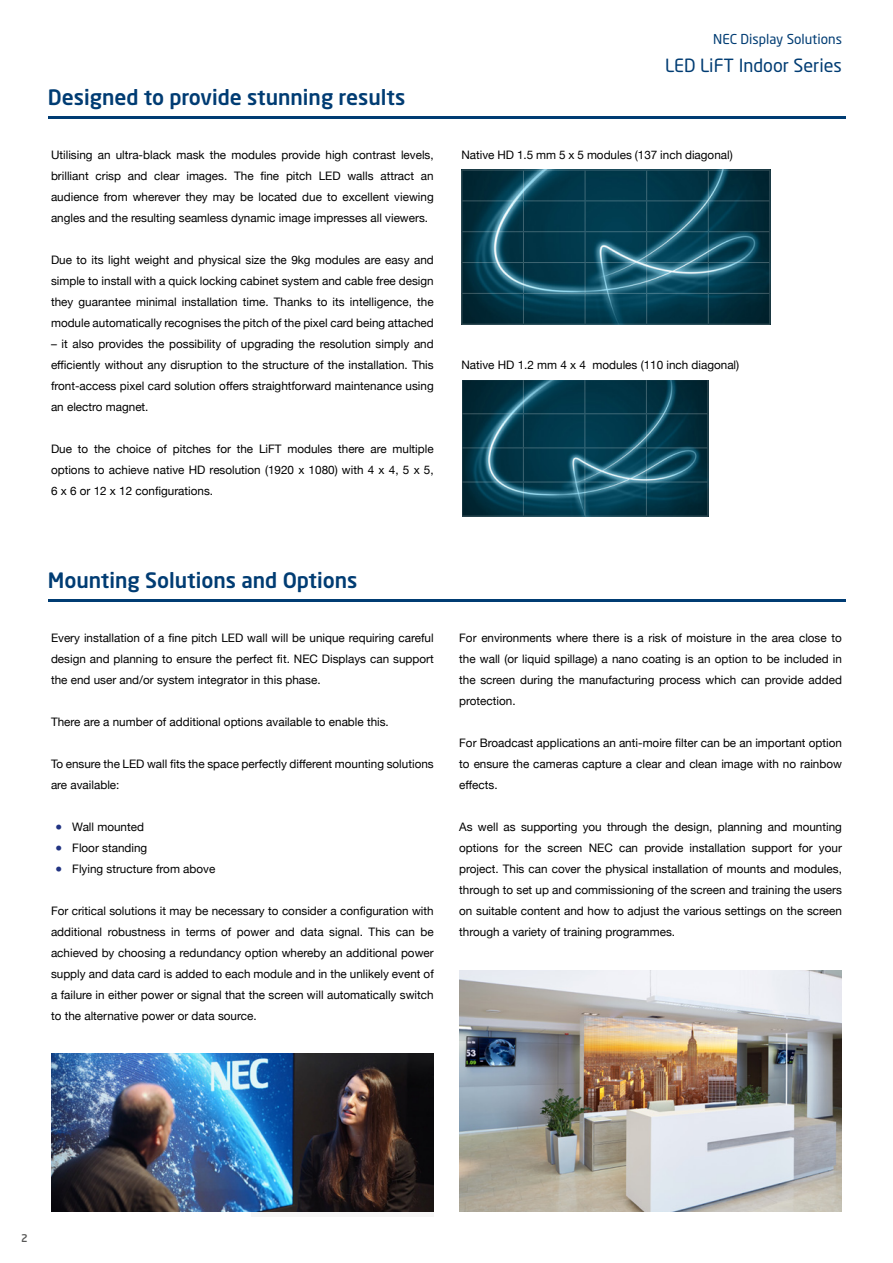
<style>
.page{position:relative;width:893px;height:1263px;background:#fff}
.page>*{position:absolute;margin:0;border:0;box-sizing:border-box;transform-origin:0 0}
.t1{font:500 21px "Neo Sans Pro";color:#003c73}
.t2{font:18px "Neo Sans Pro";color:#003c73}
.t3{font:13.5px "Neo Sans Pro";color:#003c73}
.t4{font:11.7px/21px "Helvetica Neue";color:#000;text-align:justify}
.t5{font:500 10.5px "Neo Sans Pro";color:#575756}
.s1{color:#213382}
</style>
<div class="page">
<hr style="left:48px;top:116px;width:797px;height:2px;background:#003c73">
<img style="left:462px;top:380px;width:245px;height:136px">
<hr style="left:523px;top:380px;width:1px;height:33px;background:#fff">
<hr style="left:584px;top:380px;width:1px;height:33px;background:#fff">
<hr style="left:646px;top:380px;width:1px;height:33px;background:#fff">
<hr style="left:523px;top:414px;width:1px;height:33px;background:#fff">
<hr style="left:584px;top:414px;width:1px;height:33px;background:#fff">
<hr style="left:646px;top:414px;width:1px;height:33px;background:#fff">
<hr style="left:523px;top:448px;width:1px;height:33px;background:#fff">
<hr style="left:584px;top:448px;width:1px;height:33px;background:#fff">
<hr style="left:646px;top:448px;width:1px;height:33px;background:#fff">
<hr style="left:523px;top:482px;width:1px;height:34px;background:#fff">
<hr style="left:584px;top:482px;width:1px;height:34px;background:#fff">
<hr style="left:646px;top:482px;width:1px;height:34px;background:#fff">
<hr style="left:462px;top:413px;width:61px;height:1px;background:#fff">
<hr style="left:523px;top:413px;width:62px;height:1px;background:#fff">
<hr style="left:585px;top:413px;width:61px;height:1px;background:#fff">
<hr style="left:646px;top:413px;width:61px;height:1px;background:#fff">
<hr style="left:462px;top:447px;width:61px;height:1px;background:#fff">
<hr style="left:523px;top:447px;width:62px;height:1px;background:#fff">
<hr style="left:585px;top:447px;width:61px;height:1px;background:#fff">
<hr style="left:646px;top:447px;width:61px;height:1px;background:#fff">
<hr style="left:462px;top:481px;width:61px;height:1px;background:#fff">
<hr style="left:523px;top:481px;width:62px;height:1px;background:#fff">
<hr style="left:585px;top:481px;width:61px;height:1px;background:#fff">
<hr style="left:646px;top:481px;width:61px;height:1px;background:#fff">
<img style="left:462px;top:171px;width:307px;height:153px">
<hr style="left:523px;top:170px;width:1px;height:30px;background:#fff">
<hr style="left:585px;top:170px;width:1px;height:30px;background:#fff">
<hr style="left:646px;top:170px;width:1px;height:30px;background:#fff">
<hr style="left:708px;top:170px;width:1px;height:30px;background:#fff">
<hr style="left:523px;top:201px;width:1px;height:30px;background:#fff">
<hr style="left:585px;top:201px;width:1px;height:30px;background:#fff">
<hr style="left:646px;top:201px;width:1px;height:30px;background:#fff">
<hr style="left:708px;top:201px;width:1px;height:30px;background:#fff">
<hr style="left:523px;top:232px;width:1px;height:30px;background:#fff">
<hr style="left:585px;top:232px;width:1px;height:30px;background:#fff">
<hr style="left:646px;top:232px;width:1px;height:30px;background:#fff">
<hr style="left:708px;top:232px;width:1px;height:30px;background:#fff">
<hr style="left:523px;top:263px;width:1px;height:30px;background:#fff">
<hr style="left:585px;top:263px;width:1px;height:30px;background:#fff">
<hr style="left:646px;top:263px;width:1px;height:30px;background:#fff">
<hr style="left:708px;top:263px;width:1px;height:30px;background:#fff">
<hr style="left:523px;top:294px;width:1px;height:30px;background:#fff">
<hr style="left:585px;top:294px;width:1px;height:30px;background:#fff">
<hr style="left:646px;top:294px;width:1px;height:30px;background:#fff">
<hr style="left:708px;top:294px;width:1px;height:30px;background:#fff">
<hr style="left:462px;top:200px;width:61px;height:1px;background:#fff">
<hr style="left:523px;top:200px;width:62px;height:1px;background:#fff">
<hr style="left:585px;top:200px;width:62px;height:1px;background:#fff">
<hr style="left:647px;top:200px;width:61px;height:1px;background:#fff">
<hr style="left:708px;top:200px;width:61px;height:1px;background:#fff">
<hr style="left:462px;top:231px;width:61px;height:1px;background:#fff">
<hr style="left:523px;top:231px;width:62px;height:1px;background:#fff">
<hr style="left:585px;top:231px;width:62px;height:1px;background:#fff">
<hr style="left:647px;top:231px;width:61px;height:1px;background:#fff">
<hr style="left:708px;top:231px;width:61px;height:1px;background:#fff">
<hr style="left:462px;top:262px;width:61px;height:1px;background:#fff">
<hr style="left:523px;top:262px;width:62px;height:1px;background:#fff">
<hr style="left:585px;top:262px;width:62px;height:1px;background:#fff">
<hr style="left:647px;top:262px;width:61px;height:1px;background:#fff">
<hr style="left:708px;top:262px;width:61px;height:1px;background:#fff">
<hr style="left:462px;top:293px;width:61px;height:1px;background:#fff">
<hr style="left:523px;top:293px;width:62px;height:1px;background:#fff">
<hr style="left:585px;top:293px;width:62px;height:1px;background:#fff">
<hr style="left:647px;top:293px;width:61px;height:1px;background:#fff">
<hr style="left:708px;top:293px;width:61px;height:1px;background:#fff">
<hr style="left:48px;top:599px;width:797px;height:2px;background:#003c73">
<div style="left:251px;top:1070px;width:183px;height:146px;background:#f6f6f6"></div>
<img style="left:459px;top:971px;width:383px;height:241px">
<img style="left:51px;top:1053px;width:383px;height:159px">
<h1 class="t1" style="left:48px;top:84px;width:359px">Designed to provide stunning results</h1>
<p class="t4" style="left:51px;top:145px;width:384px">Utilising an ultra-black mask the modules provide high contrast levels, brilliant crisp and clear images. The fine pitch LED walls attract an audience from wherever they may be located due to excellent viewing angles and the resulting seamless dynamic image impresses all viewers.</p>
<p class="t4" style="left:51px;top:250px;width:384px">Due to its light weight and physical size the 9kg modules are easy and simple to install with a quick locking cabinet system and cable free design they guarantee minimal installation time. Thanks to its intelligence, the module automatically recognises the pitch of the pixel card being attached</p>
<p class="t4" style="left:51px;top:334px;width:384px">– it also provides the possibility of upgrading the resolution simply and efficiently without any disruption to the structure of the installation. This front-access pixel card solution offers straightforward maintenance using an electro magnet.</p>
<p class="t4" style="left:51px;top:439px;width:384px">Due to the choice of pitches for the LiFT modules there are multiple options to achieve native HD resolution (1920 x 1080) with 4 x 4, 5 x 5, 6 x 6 or 12 x 12 configurations.</p>
<p class="t3" style="left:713px;top:31px;width:130px">NEC Display Solutions</p>
<h2 class="t2" style="left:665px;top:54px;width:178px">LED LiFT Indoor Series</h2>
<p class="t4" style="left:461px;top:145px;width:273px">Native HD 1.5 mm 5 x 5 modules (137 inch diagonal)</p>
<p class="t4" style="left:461px;top:355px;width:279px">Native HD 1.2 mm 4 x 4 modules (110 inch diagonal)</p>
<h1 class="t1" style="left:48px;top:567px;width:311px">Mounting Solutions and Options</h1>
<p class="t4" style="left:51px;top:628px;width:384px">Every installation of a fine pitch LED wall will be unique requiring careful design and planning to ensure the perfect fit. NEC Displays can support the end user and/or system integrator in this phase.</p>
<p class="t4" style="left:51px;top:712px;width:339px">There are a number of additional options available to enable this.</p>
<p class="t4" style="left:51px;top:754px;width:384px">To ensure the LED wall fits the space perfectly different mounting solutions are available:</p>
<p class="t4" style="left:55px;top:817px;width:90px"><span class="s1">●</span> Wall mounted</p>
<p class="t4" style="left:55px;top:838px;width:93px"><span class="s1">●</span> Floor standing</p>
<p class="t4" style="left:55px;top:859px;width:162px"><span class="s1">●</span> Flying structure from above</p>
<p class="t4" style="left:51px;top:901px;width:384px">For critical solutions it may be necessary to consider a configuration with additional robustness in terms of power and data signal. This can be achieved by choosing a redundancy option whereby an additional power supply and data card is added to each module and in the unlikely event of a failure in either power or signal that the screen will automatically switch to the alternative power or data source.</p>
<p class="t4" style="left:459px;top:628px;width:384px">For environments where there is a risk of moisture in the area close to the wall (or liquid spillage) a nano coating is an option to be included in the screen during the manufacturing process which can provide added protection.</p>
<p class="t4" style="left:459px;top:733px;width:384px">For Broadcast applications an anti-moire filter can be an important option to ensure the cameras capture a clear and clean image with no rainbow effects.</p>
<p class="t4" style="left:459px;top:817px;width:384px">As well as supporting you through the design, planning and mounting options for the screen NEC can provide installation support for your project. This can cover the physical installation of mounts and modules, through to set up and commissioning of the screen and training the users on suitable content and how to adjust the various settings on the screen through a variety of training programmes.</p>
<p class="t5" style="left:21px;top:1231px;width:8px">2</p>
</div>
